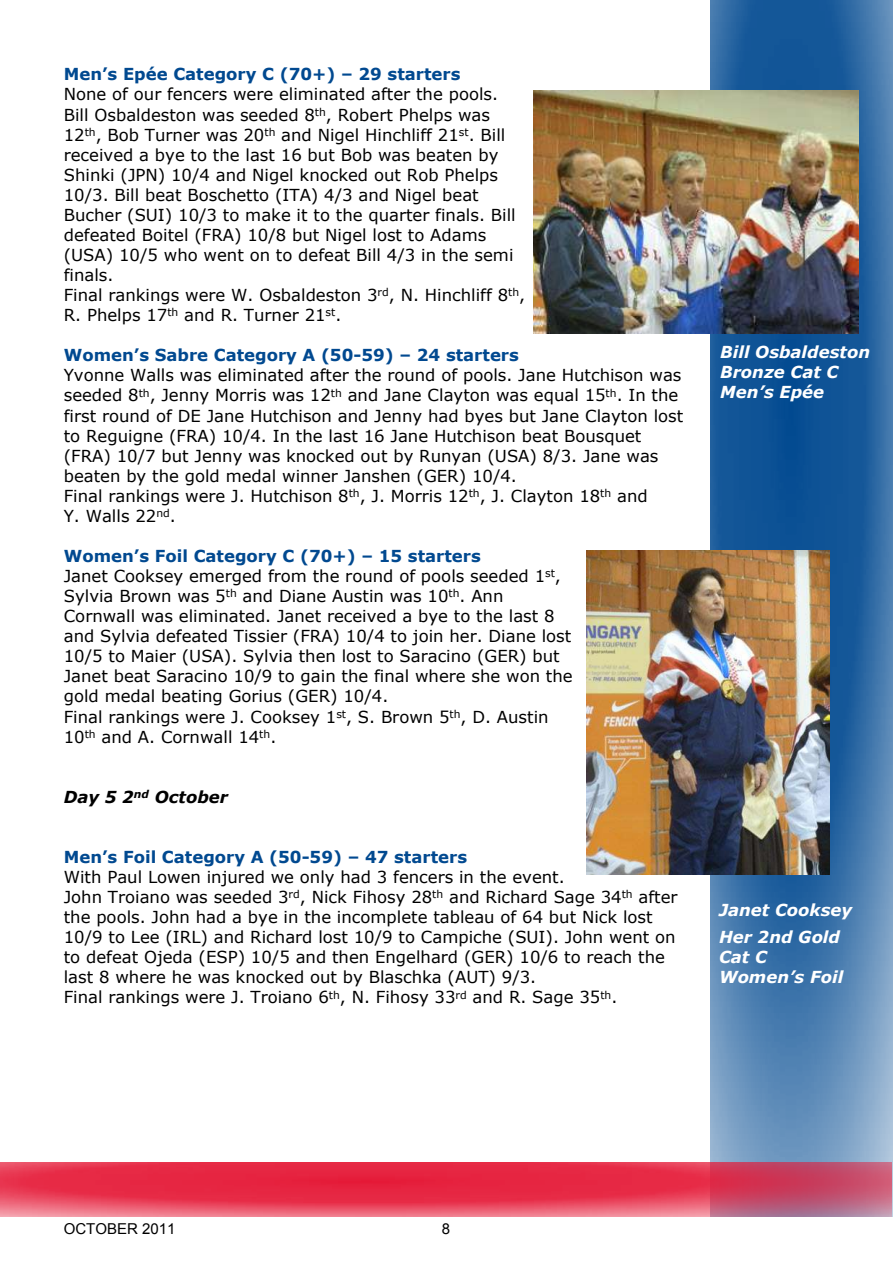
<style>
.page{position:relative;width:893px;height:1263px;background:#fff}
.page>*{position:absolute;margin:0;border:0;box-sizing:border-box;transform-origin:0 0}
.t1{font:16.5px/20.1px "Verdana";color:#000}
.t2{font:700 16.5px "Verdana";color:#014990}
.t3{font:italic 700 16.5px/20.1px "Verdana";color:#fff}
.t4{font:italic 700 16.5px "Verdana";color:#000}
.t5{font:15px "Arial";color:#000}
.s1{font-weight:700;color:#014990}
</style>
<div class="page">
<img style="left:711px;top:0;width:182px;height:1216px">
<img style="left:0;top:1162px;width:891px;height:55px">
<img style="left:534px;top:90px;width:324px;height:243px">
<img style="left:586px;top:550px;width:243px;height:324px">
<p class="t2" style="left:64px;top:68px;width:398px">Men’s Epée Category C (70+) – 29 starters</p>
<p class="t1" style="left:64px;top:86px;width:463px">None of our fencers were eliminated after the pools.<br>Bill Osbaldeston was seeded 8<sup>th</sup>, Robert Phelps was 12<sup>th</sup>, Bob Turner was 20<sup>th</sup> and Nigel Hinchliff 21<sup>st</sup>. Bill received a bye to the last 16 but Bob was beaten by Shinki (JPN) 10/4 and Nigel knocked out Rob Phelps 10/3. Bill beat Boschetto (ITA) 4/3 and Nigel beat Bucher (SUI) 10/3 to make it to the quarter finals. Bill defeated Boitel (FRA) 10/8 but Nigel lost to Adams (USA) 10/5 who went on to defeat Bill 4/3 in the semi finals.<br>Final rankings were W. Osbaldeston 3<sup>rd</sup>, N. Hinchliff 8<sup>th</sup>, R. Phelps 17<sup>th</sup> and R. Turner 21<sup>st</sup>.</p>
<p class="t2" style="left:64px;top:349px;width:457px">Women’s Sabre Category A (50-59) – 24 starters</p>
<p class="t1" style="left:64px;top:367px;width:621px">Yvonne Walls was eliminated after the round of pools. Jane Hutchison was seeded 8<sup>th</sup>, Jenny Morris was 12<sup>th</sup> and Jane Clayton was equal 15<sup>th</sup>. In the first round of DE Jane Hutchison and Jenny had byes but Jane Clayton lost to Reguigne (FRA) 10/4. In the last 16 Jane Hutchison beat Bousquet (FRA) 10/7 but Jenny was knocked out by Runyan (USA) 8/3. Jane was beaten by the gold medal winner Janshen (GER) 10/4.<br>Final rankings were J. Hutchison 8<sup>th</sup>, J. Morris 12<sup>th</sup>, J. Clayton 18<sup>th</sup> and<br>Y. Walls 22<sup>nd</sup>.</p>
<p class="t1" style="left:64px;top:547px;width:510px"><span class="s1">Women’s Foil Category C (70+) – 15 starters<br></span>Janet Cooksey emerged from the round of pools seeded 1<sup>st</sup>, Sylvia Brown was 5<sup>th</sup> and Diane Austin was 10<sup>th</sup>. Ann Cornwall was eliminated. Janet received a bye to the last 8 and Sylvia defeated Tissier (FRA) 10/4 to join her. Diane lost 10/5 to Maier (USA). Sylvia then lost to Saracino (GER) but Janet beat Saracino 10/9 to gain the final where she won the gold medal beating Gorius (GER) 10/4.<br>Final rankings were J. Cooksey 1<sup>st</sup>, S. Brown 5<sup>th</sup>, D. Austin 10<sup>th</sup> and A. Cornwall 14<sup>th</sup>.</p>
<p class="t4" style="left:64px;top:790px;width:166px">Day 5 2<sup>nd</sup> October</p>
<p class="t2" style="left:64px;top:850px;width:405px">Men’s Foil Category A (50-59) – 47 starters</p>
<p class="t1" style="left:64px;top:868px;width:615px">With Paul Lowen injured we only had 3 fencers in the event.<br>John Troiano was seeded 3<sup>rd</sup>, Nick Fihosy 28<sup>th</sup> and Richard Sage 34<sup>th</sup> after the pools. John had a bye in the incomplete tableau of 64 but Nick lost 10/9 to Lee (IRL) and Richard lost 10/9 to Campiche (SUI). John went on to defeat Ojeda (ESP) 10/5 and then Engelhard (GER) 10/6 to reach the last 8 where he was knocked out by Blaschka (AUT) 9/3.<br>Final rankings were J. Troiano 6<sup>th</sup>, N. Fihosy 33<sup>rd</sup> and R. Sage 35<sup>th</sup>.</p>
<p class="t3" style="left:720px;top:343px;width:151px">Bill Osbaldeston<br>Bronze Cat C<br>Men’s Epée</p>
<p class="t3" style="left:719px;top:897px;width:135px;line-height:27.6px">Janet Cooksey<br>Her 2nd Gold</p>
<p class="t3" style="left:719px;top:948px;width:126px">Cat C<br>Women’s Foil</p>
<p class="t5" style="left:64px;top:1223px;width:113px">OCTOBER 2011</p>
<p class="t5" style="left:442px;top:1223px;width:10px">8</p>
</div>
